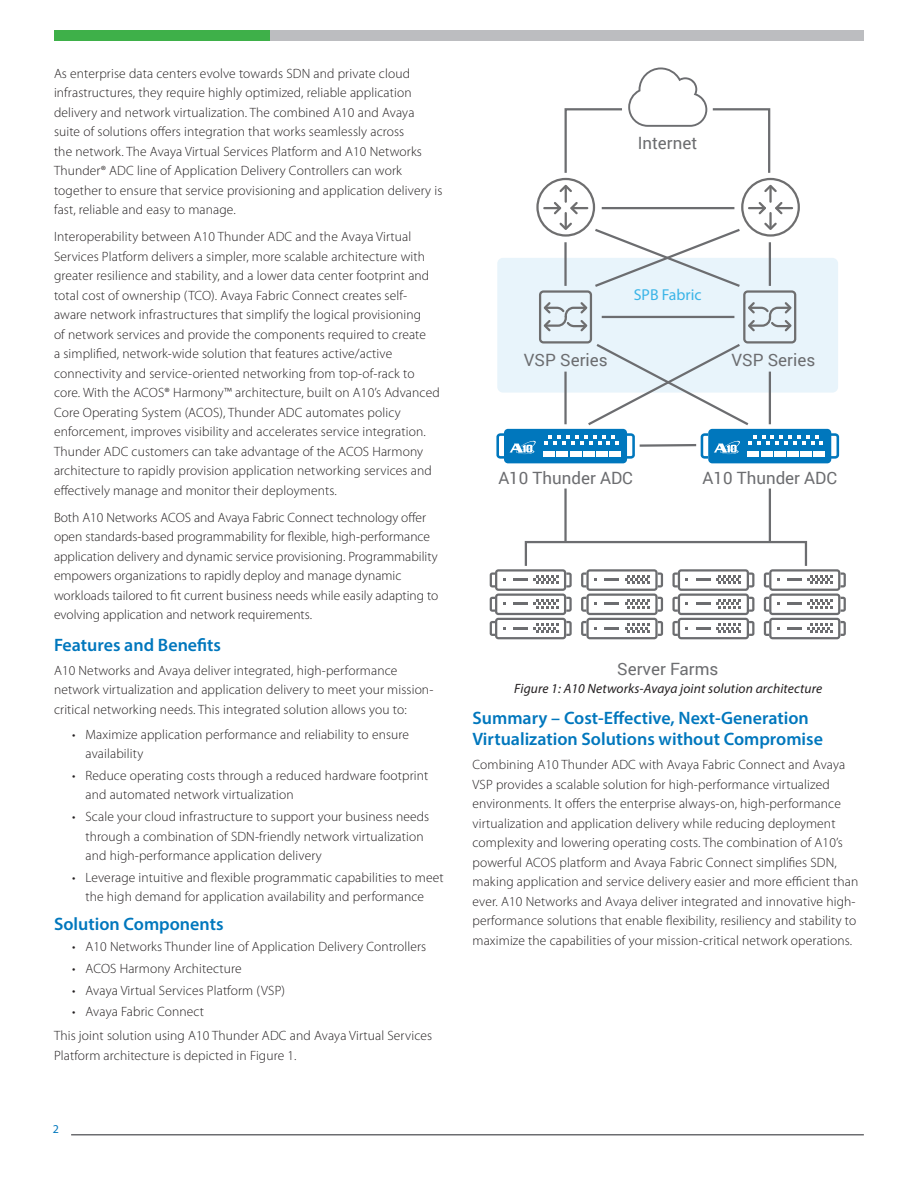
<style>
.page{position:relative;width:918px;height:1188px;background:#fff}
.page>*{position:absolute;margin:0;border:0;box-sizing:border-box;transform-origin:0 0}
.L1_Head{font:600 18px/21px "Myriad Pro";color:#0077bd}
.t1{font:16.95px "Roboto";color:#6c6d70}
.t2{font:15.75px "Myriad Pro";color:#39b4e7}
.body_text{font:300 13.5px/19.5px "Myriad Pro";letter-spacing:.01em;color:#231f20}
.Figure_Caption{font:italic 13.5px "Myriad Pro";letter-spacing:.01em;color:#231f20}
.t3{font:12px "Myriad Pro";color:#0077bd}
</style>
<div class="page">
<hr style="left:71px;top:1134px;width:793px;height:2px;background:#6c6d70">
<div style="left:54px;top:30px;width:810px;height:10px;background:#bcbdc0"></div>
<div style="left:54px;top:30px;width:216px;height:10px;background:#3eb049"></div>
<div style="left:497px;top:258px;width:341px;height:135px;background:#e8f4fb;border-radius:6px"></div>
<div style="left:504px;top:429px;width:123px;height:34px;background:#0077bd;border-radius:4px"></div>
<svg style="left:496px;top:433px;width:8px;height:26px"></svg>
<svg style="left:510px;top:440px;width:26px;height:14px"></svg>
<div style="left:544px;top:451px;width:11px;height:6px;background:#fff"></div>
<div style="left:557px;top:451px;width:11px;height:6px;background:#fff"></div>
<div style="left:570px;top:451px;width:11px;height:6px;background:#fff"></div>
<div style="left:583px;top:451px;width:11px;height:6px;background:#fff"></div>
<div style="left:596px;top:451px;width:11px;height:6px;background:#fff"></div>
<div style="left:609px;top:451px;width:11px;height:6px;background:#fff"></div>
<svg style="left:544px;top:435px;width:75px;height:10px"></svg>
<div style="left:708px;top:429px;width:123px;height:34px;background:#0077bd;border-radius:4px"></div>
<svg style="left:831px;top:433px;width:8px;height:26px"></svg>
<svg style="left:714px;top:440px;width:26px;height:14px"></svg>
<div style="left:748px;top:451px;width:11px;height:6px;background:#fff"></div>
<div style="left:761px;top:451px;width:11px;height:6px;background:#fff"></div>
<div style="left:774px;top:451px;width:11px;height:6px;background:#fff"></div>
<div style="left:787px;top:451px;width:12px;height:6px;background:#fff"></div>
<div style="left:800px;top:451px;width:12px;height:6px;background:#fff"></div>
<div style="left:813px;top:451px;width:12px;height:6px;background:#fff"></div>
<svg style="left:748px;top:435px;width:75px;height:10px"></svg>
<svg style="left:490px;top:569px;width:82px;height:70px"></svg>
<svg style="left:581px;top:569px;width:82px;height:70px"></svg>
<svg style="left:672px;top:569px;width:82px;height:70px"></svg>
<svg style="left:764px;top:569px;width:82px;height:70px"></svg>
<svg style="left:564px;top:68px;width:207px;height:105px"></svg>
<hr style="left:769px;top:187px;width:3px;height:15px;background:#6e6e6f">
<svg style="left:764px;top:184px;width:13px;height:10px"></svg>
<svg style="left:749px;top:200px;width:43px;height:32px"></svg>
<div style="left:741px;top:178px;width:59px;height:59px;border:2px solid #6e6e6f;border-radius:50%"></div>
<svg style="left:544px;top:183px;width:43px;height:49px"></svg>
<div style="left:536px;top:178px;width:59px;height:59px;border:2px solid #6e6e6f;border-radius:50%"></div>
<div style="left:539px;top:290px;width:53px;height:54px;border:2px solid #6e6e6f;border-radius:3px"></div>
<svg style="left:543px;top:302px;width:45px;height:30px"></svg>
<div style="left:743px;top:290px;width:53px;height:54px;border:2px solid #6e6e6f;border-radius:3px"></div>
<svg style="left:748px;top:300px;width:46px;height:33px"></svg>
<hr style="left:564px;top:242px;width:3px;height:44px;background:#6c6d70">
<hr style="left:769px;top:242px;width:2px;height:44px;background:#6c6d70">
<hr style="left:564px;top:372px;width:3px;height:52px;background:#6c6d70">
<hr style="left:564px;top:489px;width:3px;height:52px;background:#6c6d70">
<hr style="left:769px;top:372px;width:2px;height:52px;background:#6c6d70">
<hr style="left:769px;top:489px;width:2px;height:52px;background:#6c6d70">
<hr style="left:602px;top:207px;width:132px;height:2px;background:#6c6d70">
<hr style="left:602px;top:316px;width:132px;height:2px;background:#6c6d70">
<svg style="left:627px;top:433px;width:81px;height:26px"></svg>
<svg style="left:595px;top:229px;width:145px;height:58px"></svg>
<svg style="left:586px;top:342px;width:165px;height:84px"></svg>
<div style="left:525px;top:541px;width:282px;height:26px;border:2px solid #6c6d70"></div>
<p class="body_text" style="left:54px;top:64px;width:390px">As enterprise data centers evolve towards SDN and private cloud infrastructures, they require highly optimized, reliable application delivery and network virtualization. The combined A10 and Avaya suite of solutions offers integration that works seamlessly across<br>the network. The Avaya Virtual Services Platform and A10 Networks Thunder® ADC line of Application Delivery Controllers can work together to ensure that service provisioning and application delivery is fast, reliable and easy to manage.</p>
<p class="body_text" style="left:54px;top:227px;width:387px">Interoperability between A10 Thunder ADC and the Avaya Virtual Services Platform delivers a simpler, more scalable architecture with greater resilience and stability, and a lower data center footprint and total cost of ownership (TCO). Avaya Fabric Connect creates self&shy;aware network infrastructures that simplify the logical provisioning<br>of network services and provide the components required to create<br>a simplified, network-wide solution that features active/active connectivity and service-oriented networking from top-of-rack to core. With the ACOS® Harmony™ architecture, built on A10’s Advanced Core Operating System (ACOS), Thunder ADC automates policy enforcement, improves visibility and accelerates service integration.<br>Thunder ADC customers can take advantage of the ACOS Harmony architecture to rapidly provision application networking services and effectively manage and monitor their deployments.</p>
<p class="body_text" style="left:54px;top:508px;width:386px">Both A10 Networks ACOS and Avaya Fabric Connect technology offer open standards-based programmability for flexible, high-performance application delivery and dynamic service provisioning. Programmability empowers organizations to rapidly deploy and manage dynamic workloads tailored to fit current business needs while easily adapting to evolving application and network requirements.</p>
<p class="L1_Head" style="left:54px;top:634px;width:169px">Features and Benefits</p>
<p class="body_text" style="left:54px;top:661px;width:381px">A10 Networks and Avaya deliver integrated, high-performance network virtualization and application delivery to meet your mission&shy;critical networking needs. This integrated solution allows you to:</p>
<p class="body_text" style="left:86px;top:725px;width:325px;text-indent:-14px">• Maximize application performance and reliability to ensure availability</p>
<p class="body_text" style="left:86px;top:766px;width:344px;text-indent:-14px">• Reduce operating costs through a reduced hardware footprint and automated network virtualization</p>
<p class="body_text" style="left:86px;top:807px;width:345px;text-indent:-14px">• Scale your cloud infrastructure to support your business needs through a combination of SDN-friendly network virtualization and high-performance application delivery</p>
<p class="body_text" style="left:72px;top:868px;width:373px;text-align:center">• Leverage intuitive and flexible programmatic capabilities to meet the high demand for application availability and performance</p>
<p class="L1_Head" style="left:54px;top:913px;width:171px">Solution Components</p>
<p class="body_text" style="left:72px;top:937px;width:356px">• A10 Networks Thunder line of Application Delivery Controllers</p>
<p class="body_text" style="left:72px;top:959px;width:171px">• ACOS Harmony Architecture</p>
<p class="body_text" style="left:72px;top:981px;width:215px">• Avaya Virtual Services Platform (VSP)</p>
<p class="body_text" style="left:72px;top:1002px;width:134px">• Avaya Fabric Connect</p>
<p class="body_text" style="left:54px;top:1026px;width:380px">This joint solution using A10 Thunder ADC and Avaya Virtual Services<br>Platform architecture is depicted in Figure 1.</p>
<p class="t3" style="left:53px;top:1122px;width:8px">2</p>
<p class="t1" style="left:638px;top:131px;width:61px">Internet</p>
<p class="t1" style="left:524px;top:348px;width:85px">VSP Series</p>
<p class="t2" style="left:634px;top:285px;width:69px">SPB Fabric</p>
<p class="t1" style="left:731px;top:348px;width:85px">VSP Series</p>
<p class="t1" style="left:498px;top:466px;width:136px">A10 Thunder ADC</p>
<p class="t1" style="left:703px;top:466px;width:136px">A10 Thunder ADC</p>
<p class="t1" style="left:617px;top:657px;width:103px">Server Farms</p>
<p class="Figure_Caption" style="left:514px;top:680px;width:309px">Figure 1: A10 Networks-Avaya joint solution architecture</p>
<p class="L1_Head" style="left:472px;top:707px;width:352px">Summary – Cost-Effective, Next-Generation<br>Virtualization Solutions without Compromise</p>
<p class="body_text" style="left:472px;top:755px;width:387px">Combining A10 Thunder ADC with Avaya Fabric Connect and Avaya VSP provides a scalable solution for high-performance virtualized environments. It offers the enterprise always-on, high-performance virtualization and application delivery while reducing deployment complexity and lowering operating costs. The combination of A10’s powerful ACOS platform and Avaya Fabric Connect simplifies SDN, making application and service delivery easier and more efficient than ever. A10 Networks and Avaya deliver integrated and innovative high&shy;performance solutions that enable flexibility, resiliency and stability to maximize the capabilities of your mission-critical network operations.</p>
</div>
